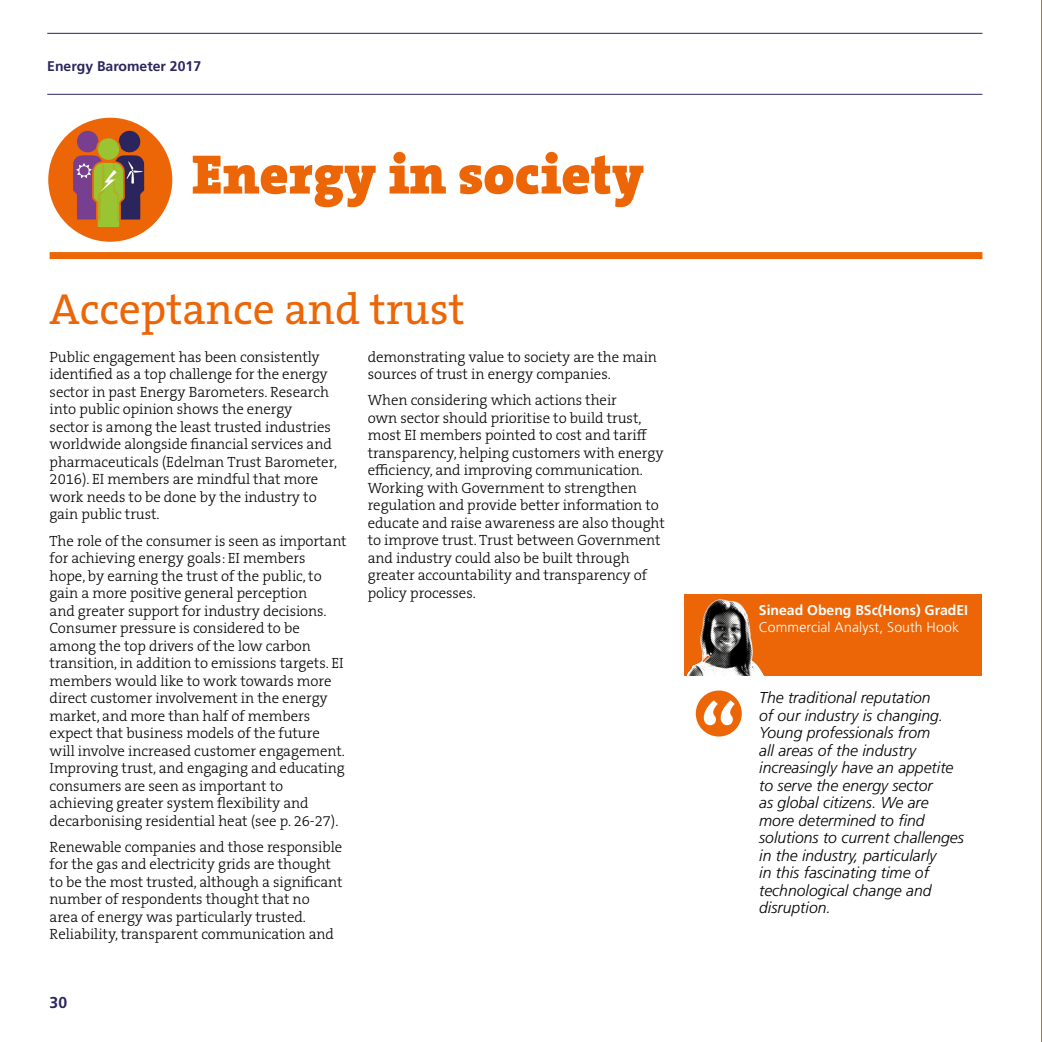
<style>
.page{position:relative;width:1042px;height:1042px;background:#fff}
.page>*{position:absolute;margin:0;border:0;box-sizing:border-box;transform-origin:0 0}
.t1{font:700 77.35px "The Serif B W7";color:#fff}
.t2{font:900 56px "The Serif B W9";color:#ec6608}
.t3{font:43.75px "The Serif B W5 Plain";color:#ec6608}
.t4{font:italic 300 15.75px/17.5px "Frutiger";color:#000}
.t5{font:700 15.75px "Frutiger";color:#2b255d}
.t6{font:300 14.88px/17.5px "The Serif B W3";letter-spacing:-.005em;color:#000}
.t7{font:300 14px "Frutiger";letter-spacing:.01em;color:#fff}
.t8{font:700 14px "Frutiger";color:#fff}
.t9{font:700 14px "Frutiger";color:#2b255d}
</style>
<div class="page">
<hr style="left:47px;top:33px;width:935px;height:1px;background:#2b255d">
<hr style="left:47px;top:94px;width:935px;height:1px;background:#2b255d">
<hr style="left:1041px;top:0;width:1px;height:1042px;background:#ec6608">
<div style="left:48px;top:118px;width:124px;height:124px;background:#ec6608;border-radius:50%"></div>
<svg style="left:73px;top:131px;width:71px;height:96px"></svg>
<div style="left:50px;top:252px;width:932px;height:7px;background:#ec6608"></div>
<div style="left:684px;top:594px;width:298px;height:82px;background:#ec6608"></div>
<div style="left:696px;top:690px;width:46px;height:46px;background:#ec6608;border-radius:50%"></div>
<img style="left:686px;top:599px;width:78px;height:77px">
<p class="t9" style="left:47px;top:58px;width:155px">Energy Barometer 2017</p>
<h2 class="t2" style="left:192px;top:136px;width:453px">Energy in society</h2>
<h3 class="t3" style="left:50px;top:281px;width:417px">Acceptance and trust</h3>
<p class="t6" style="left:50px;top:348px;width:289px">Public engagement has been consistently identified as a top challenge for the energy sector in past Energy Barometers. Research into public opinion shows the energy<br>sector is among the least trusted industries worldwide alongside financial services and pharmaceuticals (Edelman Trust Barometer, 2016). EI members are mindful that more work needs to be done by the industry to gain public trust.</p>
<p class="t6" style="left:50px;top:532px;width:299px">The role of the consumer is seen as important for achieving energy goals: EI members<br>hope, by earning the trust of the public, to gain a more positive general perception<br>and greater support for industry decisions.<br>Consumer pressure is considered to be among the top drivers of the low carbon transition, in addition to emissions targets. EI members would like to work towards more direct customer involvement in the energy market, and more than half of members expect that business models of the future will involve increased customer engagement.<br>Improving trust, and engaging and educating consumers are seen as important to achieving greater system flexibility and decarbonising residential heat (see p. 26-27).</p>
<p class="t6" style="left:50px;top:838px;width:295px">Renewable companies and those responsible for the gas and electricity grids are thought to be the most trusted, although a significant number of respondents thought that no<br>area of energy was particularly trusted.<br>Reliability, transparent communication and</p>
<p class="t6" style="left:368px;top:348px;width:291px">demonstrating value to society are the main sources of trust in energy companies.</p>
<p class="t6" style="left:368px;top:392px;width:299px">When considering which actions their<br>own sector should prioritise to build trust, most EI members pointed to cost and tariff transparency, helping customers with energy efficiency, and improving communication.<br>Working with Government to strengthen regulation and provide better information to educate and raise awareness are also thought to improve trust. Trust between Government and industry could also be built through greater accountability and transparency of policy processes.</p>
<p class="t5" style="left:50px;top:993px;width:19px">30</p>
<h1 class="t1" style="left:700px;top:681px;width:39px">“</h1>
<p class="t8" style="left:759px;top:602px;width:211px">Sinead Obeng BSc(Hons) GradEI</p>
<p class="t7" style="left:759px;top:620px;width:202px">Commercial Analyst, South Hook</p>
<p class="t4" style="left:759px;top:689px;width:206px">The traditional reputation<br>of our industry is changing.<br>Young professionals from<br>all areas of the industry increasingly have an appetite to serve the energy sector<br>as global citizens. We are more determined to find solutions to current challenges in the industry, particularly<br>in this fascinating time of technological change and disruption.</p>
</div>
